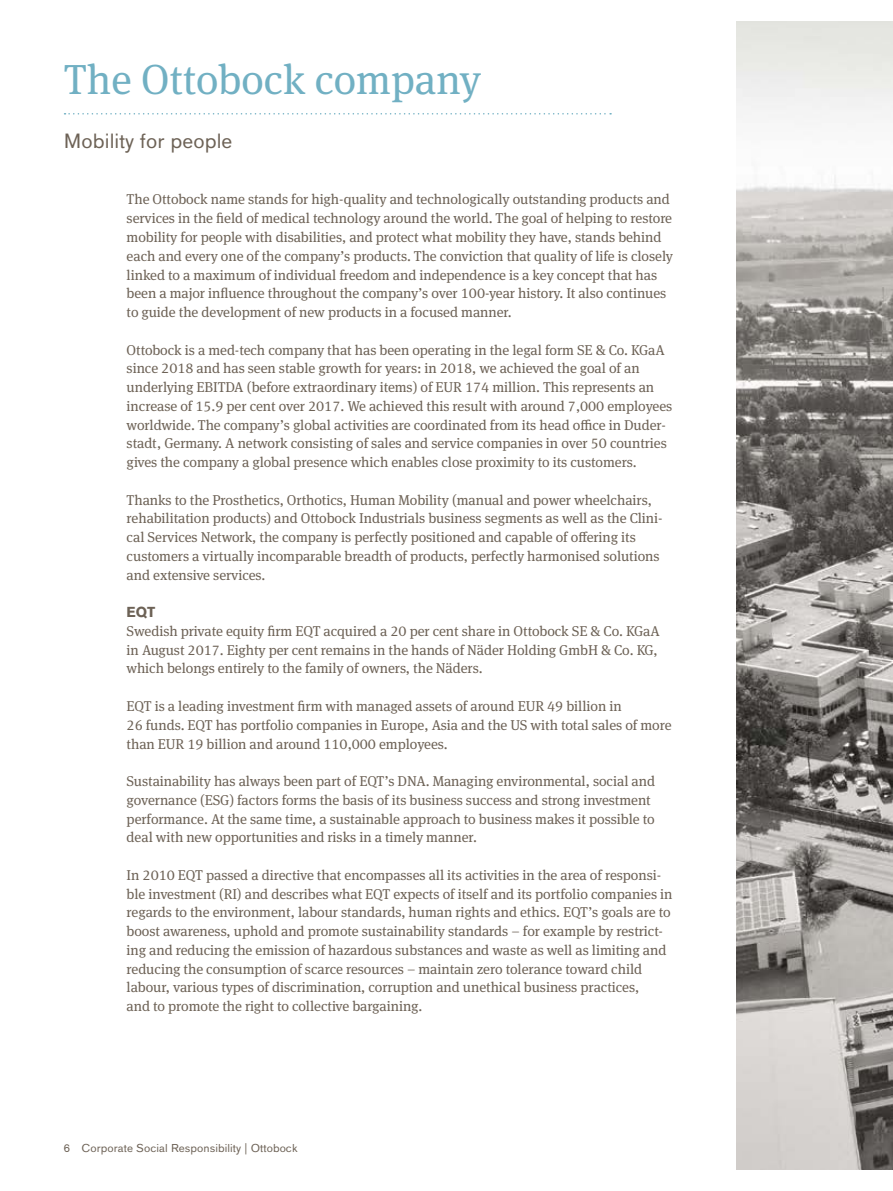
<style>
.page{position:relative;width:893px;height:1191px;background:#fff}
.page>*{position:absolute;margin:0;border:0;box-sizing:border-box;transform-origin:0 0}
.t1{font:42px "OBO Serif";color:#71b0c3}
.t2{font:20.25px "OBO Sans";letter-spacing:.005em;color:#6d6256}
.t3{font:14.25px/18.8px "OBO Serif";letter-spacing:-.005em;color:#6d6256}
.t4{font:700 14.25px "OBO Sans";color:#6d6256}
.t5{font:11.25px "OBO Sans";letter-spacing:.005em;color:#6d6256}
</style>
<div class="page">
<svg style="left:65px;top:113px;width:546px;height:1px"></svg>
<img style="left:737px;top:21px;width:156px;height:1148px">
<h1 class="t1" style="left:64px;top:55px;width:419px">The Ottobock company</h1>
<h2 class="t2" style="left:64px;top:129px;width:170px">Mobility for people</h2>
<p class="t3" style="left:127px;top:190px;width:548px">The Ottobock name stands for high-quality and technologically outstanding products and services in the field of medical technology around the world. The goal of helping to restore mobility for people with disabilities, and protect what mobility they have, stands behind each and every one of the company’s products. The conviction that quality of life is closely linked to a maximum of individual freedom and independence is a key concept that has been a major influence throughout the company’s over 100-year history. It also continues to guide the development of new products in a focused manner.</p>
<p class="t3" style="left:127px;top:340px;width:547px">Ottobock is a med-tech company that has been operating in the legal form SE &amp; Co. KGaA since 2018 and has seen stable growth for years: in 2018, we achieved the goal of an underlying EBITDA (before extraordinary items) of EUR 174 million. This represents an increase of 15.9 per cent over 2017. We achieved this result with around 7,000 employees worldwide. The company’s global activities are coordinated from its head office in Duder&shy;stadt, Germany. A network consisting of sales and service companies in over 50 countries gives the company a global presence which enables close proximity to its customers.</p>
<p class="t3" style="left:127px;top:490px;width:537px">Thanks to the Prosthetics, Orthotics, Human Mobility (manual and power wheelchairs, rehabilitation products) and Ottobock Industrials business segments as well as the Clini&shy;cal Services Network, the company is perfectly positioned and capable of offering its customers a virtually incomparable breadth of products, perfectly harmonised solutions and extensive services.</p>
<p class="t4" style="left:127px;top:604px;width:30px">EQT</p>
<p class="t3" style="left:127px;top:621px;width:535px">Swedish private equity firm EQT acquired a 20 per cent share in Ottobock SE &amp; Co. KGaA in August 2017. Eighty per cent remains in the hands of Näder Holding GmbH &amp; Co. KG, which belongs entirely to the family of owners, the Näders.</p>
<p class="t3" style="left:127px;top:696px;width:546px">EQT is a leading investment firm with managed assets of around EUR 49 billion in<br>26 funds. EQT has portfolio companies in Europe, Asia and the US with total sales of more than EUR 19 billion and around 110,000 employees.</p>
<p class="t3" style="left:127px;top:771px;width:530px">Sustainability has always been part of EQT’s DNA. Managing environmental, social and governance (ESG) factors forms the basis of its business success and strong investment performance. At the same time, a sustainable approach to business makes it possible to deal with new opportunities and risks in a timely manner.</p>
<p class="t3" style="left:127px;top:865px;width:547px">In 2010 EQT passed a directive that encompasses all its activities in the area of responsi&shy;ble investment (RI) and describes what EQT expects of itself and its portfolio companies in regards to the environment, labour standards, human rights and ethics. EQT’s goals are to boost awareness, uphold and promote sustainability standards – for example by restrict&shy;ing and reducing the emission of hazardous substances and waste as well as limiting and reducing the consumption of scarce resources – maintain zero tolerance toward child labour, various types of discrimination, corruption and unethical business practices,<br>and to promote the right to collective bargaining.</p>
<p class="t5" style="left:64px;top:1141px;width:235px">6 Corporate Social Responsibility | Ottobock</p>
</div>
